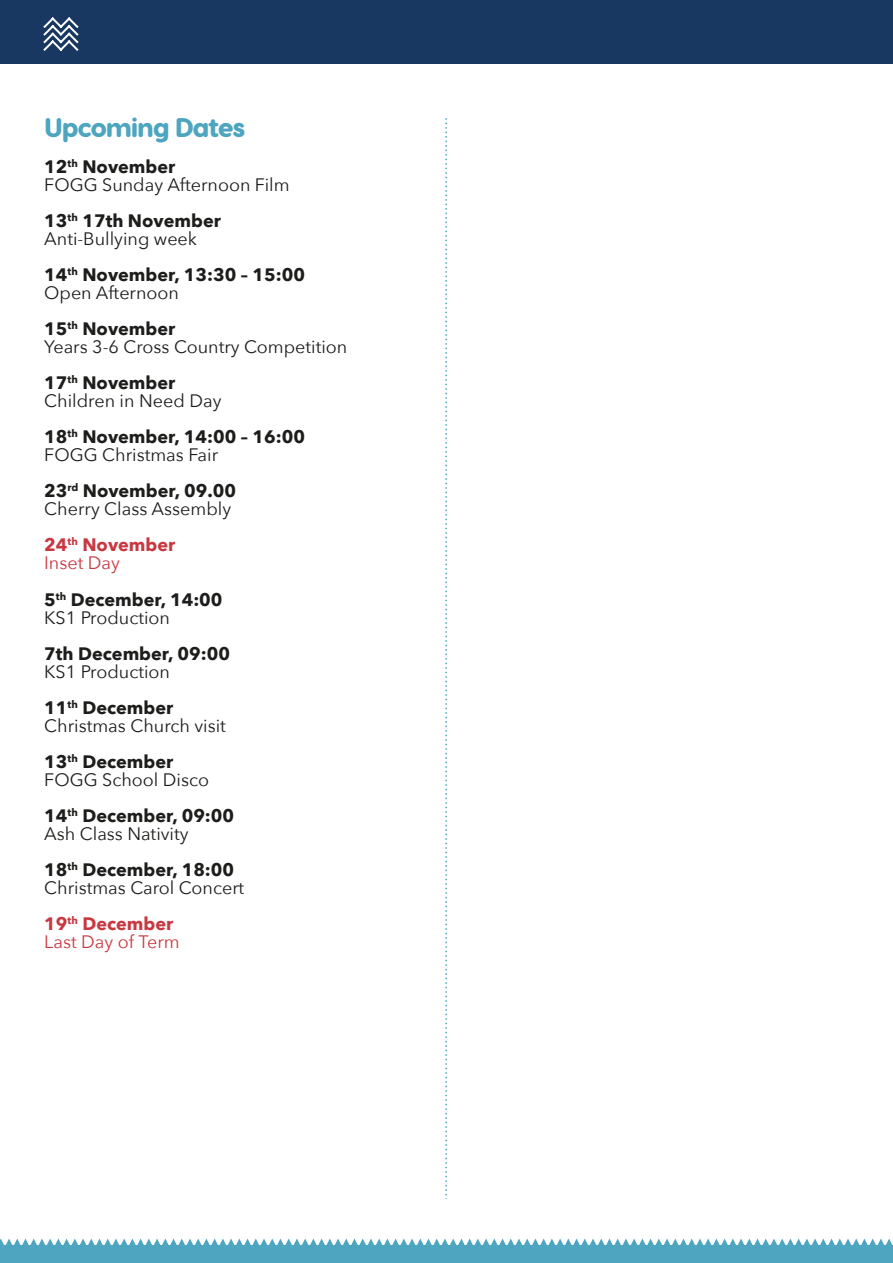
<style>
.page{position:relative;width:893px;height:1263px;background:#fff}
.page>*{position:absolute;margin:0;border:0;box-sizing:border-box;transform-origin:0 0}
.t1{font:800 27px "Visby Round CF";letter-spacing:-.05em;color:#4da5bf}
.t2{font:18px/18px "Avenir Next";color:#1d1d1b}
.t3{font:700 18px/18px "Avenir Next";color:#1d1d1b}
.t4{font:700 18px/18px "Avenir Next";color:#c83841}
.t5{font:18px "Avenir Next";color:#c83841}
.s1{font-weight:700}
.s2{font-weight:400}
.s3{font-weight:700;color:#c83841}
</style>
<div class="page">
<div style="left:0;top:0;width:893px;height:64px;background:#183761"></div>
<div style="left:0;top:1245px;width:893px;height:18px;background:#4da5bf"></div>
<svg style="left:0;top:1238px;width:893px;height:7px"></svg>
<svg style="left:43px;top:17px;width:36px;height:34px"></svg>
<svg style="left:445px;top:118px;width:2px;height:1081px"></svg>
<h1 class="t1" style="left:44px;top:116px;width:203px">Upcoming Dates</h1>
<p class="t2" style="left:44px;top:159px;width:247px"><span class="s1">12</span><sup>th</sup> <span class="s1">November<br></span>FOGG Sunday Afternoon Film</p>
<p class="t2" style="left:44px;top:213px;width:178px"><span class="s1">13</span><sup>th</sup> <span class="s1">17th November<br></span>Anti-Bullying week</p>
<p class="t3" style="left:44px;top:267px;width:262px">14<sup>th</sup> November, 13:30 – 15:00<br><span class="s2">Open Afternoon</span></p>
<p class="t2" style="left:44px;top:321px;width:305px"><span class="s1">15</span><sup>th</sup> <span class="s1">November<br></span>Years 3-6 Cross Country Competition</p>
<p class="t2" style="left:44px;top:375px;width:179px"><span class="s1">17</span><sup>th</sup> <span class="s1">November<br></span>Children in Need Day</p>
<p class="t3" style="left:44px;top:429px;width:262px">18<sup>th</sup> November, 14:00 – 16:00<br><span class="s2">FOGG Christmas Fair</span></p>
<p class="t2" style="left:44px;top:483px;width:193px"><span class="s1">23</span><sup>rd</sup> <span class="s1">November, 09.00<br></span>Cherry Class Assembly</p>
<p class="t4" style="left:44px;top:537px;width:133px">24<sup>th</sup> November<br><span class="s2">Inset Day</span></p>
<p class="t3" style="left:44px;top:591px;width:180px">5<sup>th</sup> December, 14:00<br><span class="s2">KS1 Production</span></p>
<p class="t3" style="left:44px;top:645px;width:187px">7th December, 09:00</p>
<p class="t2" style="left:44px;top:654px;width:130px;line-height:36px">KS1 Production<br><span class="s1">11</span><sup>th</sup> <span class="s1">December</span></p>
<p class="t2" style="left:44px;top:708px;width:183px;line-height:36px">Christmas Church visit<br><span class="s1">13</span><sup>th</sup> <span class="s1">December</span></p>
<p class="t3" style="left:44px;top:762px;width:191px;line-height:36px"><span class="s2">FOGG School Disco<br></span>14<sup>th</sup> December, 09:00</p>
<p class="t2" style="left:44px;top:816px;width:191px;line-height:36px">Ash Class Nativity<br><span class="s1">18</span><sup>th</sup> <span class="s1">December, 18:00</span></p>
<p class="t2" style="left:44px;top:870px;width:202px;line-height:36px">Christmas Carol Concert<br><span class="s3">19</span><sup>th</sup> <span class="s3">December</span></p>
<p class="t5" style="left:44px;top:929px;width:137px">Last Day of Term</p>
</div>
